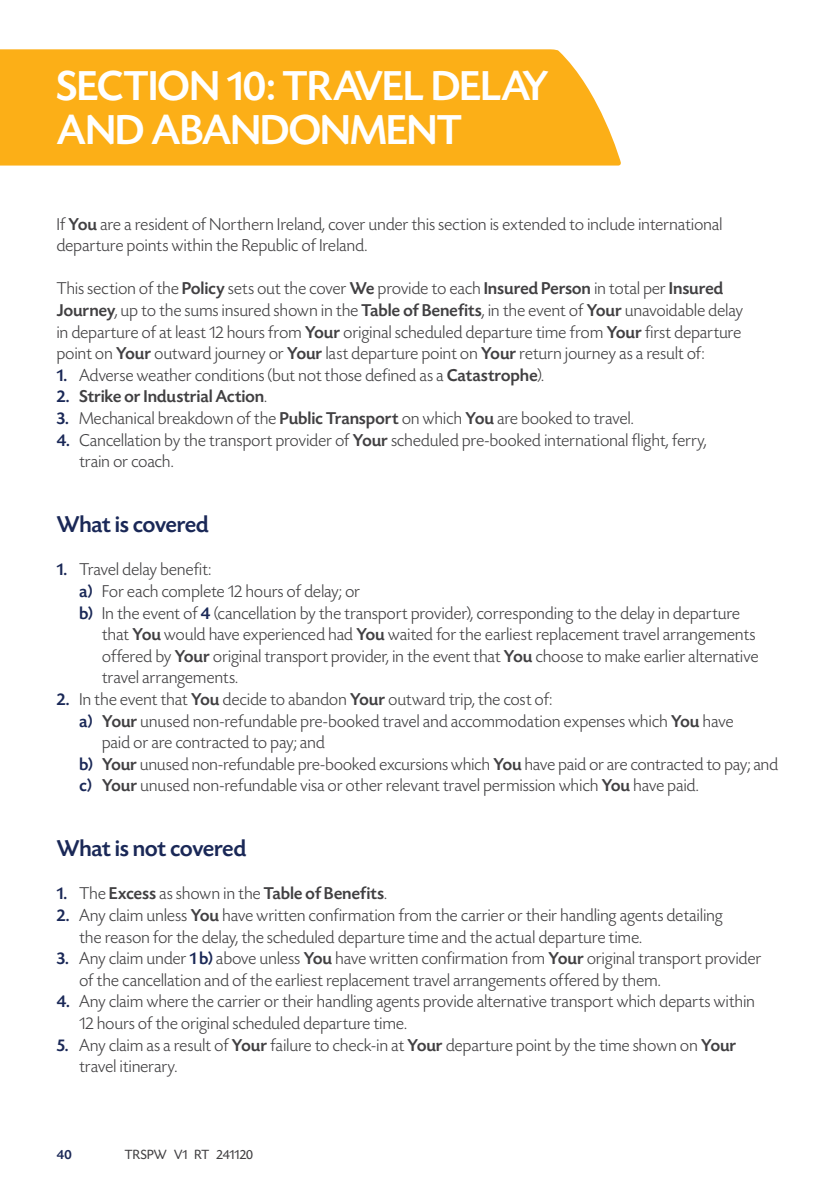
<style>
.page{position:relative;width:840px;height:1191px;background:#fff}
.page>*{position:absolute;margin:0;border:0;box-sizing:border-box;transform-origin:0 0}
.t1{font:500 44px/44px "Today SHOP";letter-spacing:.01em;color:#fff}
.t2{font:500 24px "Today SHOP";letter-spacing:.005em;color:#1a2857}
.t3{font:300 18px/21.6px "Today SHOP";letter-spacing:.02em;color:#414042}
.t4{font:500 18px "Today SHOP";letter-spacing:.02em;color:#414042}
.t5{font:14px "Today SHOP";letter-spacing:.01em;color:#414042}
.t6{font:500 14px "Today SHOP";color:#1a2857}
.s1{font-weight:500}
.s2{font-weight:500;color:#1a2857}
.s3{color:#1a2857}
.s4{font-weight:300}
</style>
<div class="page">
<div style="left:0;top:49px;width:621px;height:116px;background:#fcaf17"></div>
<h1 class="t1" style="left:57px;top:65px;width:493px">SECTION 10: TRAVEL DELAY<br>AND ABANDONMENT</h1>
<p class="t3" style="left:57px;top:214px;width:666px">If <span class="s1">You</span> are a resident of Northern Ireland, cover under this section is extended to include international departure points within the Republic of Ireland.</p>
<p class="t3" style="left:57px;top:278px;width:687px">This section of the <span class="s1">Policy</span> sets out the cover <span class="s1">We</span> provide to each <span class="s1">Insured Person</span> in total per <span class="s1">Insured Journey</span>, up to the sums insured shown in the <span class="s1">Table of Benefits</span>, in the event of <span class="s1">Your</span> unavoidable delay in departure of at least 12 hours from <span class="s1">Your</span> original scheduled departure time from <span class="s1">Your</span> first departure point on <span class="s1">Your</span> outward journey or <span class="s1">Your</span> last departure point on <span class="s1">Your</span> return journey as a result of:</p>
<p class="t3" style="left:57px;top:365px;width:488px"><span class="s2">1.</span> Adverse weather conditions (but not those defined as a <span class="s1">Catastrophe</span>).</p>
<p class="t4" style="left:57px;top:387px;width:211px"><span class="s3">2.</span> Strike or Industrial Action<span class="s4">.</span></p>
<p class="t3" style="left:57px;top:408px;width:577px"><span class="s2">3.</span> Mechanical breakdown of the <span class="s1">Public Transport</span> on which <span class="s1">You</span> are booked to travel.</p>
<p class="t3" style="left:79px;top:430px;width:628px;text-indent:-23px"><span class="s2">4.</span> Cancellation by the transport provider of <span class="s1">Your</span> scheduled pre-booked international flight, ferry, train or coach.</p>
<h2 class="t2" style="left:57px;top:512px;width:153px">What is covered</h2>
<p class="t3" style="left:57px;top:559px;width:156px"><span class="s2">1.</span> Travel delay benefit:</p>
<p class="t3" style="left:79px;top:581px;width:282px"><span class="s2">a)</span> For each complete 12 hours of delay; or</p>
<p class="t3" style="left:79px;top:602px;width:661px"><span class="s2">b)</span> In the event of <span class="s2">4</span> (cancellation by the transport provider), corresponding to the delay in departure</p>
<p class="t3" style="left:102px;top:624px;width:654px">that <span class="s1">You</span> would have experienced had <span class="s1">You</span> waited for the earliest replacement travel arrangements</p>
<p class="t3" style="left:102px;top:646px;width:657px">offered by <span class="s1">Your</span> original transport provider, in the event that <span class="s1">You</span> choose to make earlier alternative</p>
<p class="t3" style="left:102px;top:667px;width:137px">travel arrangements.</p>
<p class="t3" style="left:57px;top:689px;width:496px"><span class="s2">2.</span> In the event that <span class="s1">You</span> decide to abandon <span class="s1">Your</span> outward trip, the cost of:</p>
<p class="t3" style="left:79px;top:710px;width:655px"><span class="s2">a)</span> <span class="s1">Your</span> unused non-refundable pre-booked travel and accommodation expenses which <span class="s1">You</span> have</p>
<p class="t3" style="left:102px;top:732px;width:224px">paid or are contracted to pay; and</p>
<p class="t3" style="left:79px;top:754px;width:699px"><span class="s2">b)</span> <span class="s1">Your</span> unused non-refundable pre-booked excursions which <span class="s1">You</span> have paid or are contracted to pay; and</p>
<p class="t3" style="left:79px;top:775px;width:620px"><span class="s2">c)</span> <span class="s1">Your</span> unused non-refundable visa or other relevant travel permission which <span class="s1">You</span> have paid.</p>
<h2 class="t2" style="left:57px;top:836px;width:191px">What is not covered</h2>
<p class="t4" style="left:57px;top:884px;width:331px"><span class="s3">1.</span> <span class="s4">The</span> Excess <span class="s4">as shown in the</span> Table of Benefits<span class="s4">.</span></p>
<p class="t3" style="left:79px;top:905px;width:644px;text-indent:-23px"><span class="s2">2.</span> Any claim unless <span class="s1">You</span> have written confirmation from the carrier or their handling agents detailing the reason for the delay, the scheduled departure time and the actual departure time.</p>
<p class="t3" style="left:79px;top:948px;width:682px;text-indent:-23px"><span class="s2">3.</span> Any claim under <span class="s2">1 b)</span> above unless <span class="s1">You</span> have written confirmation from <span class="s1">Your</span> original transport provider of the cancellation and of the earliest replacement travel arrangements offered by them.</p>
<p class="t3" style="left:79px;top:991px;width:676px;text-indent:-23px"><span class="s2">4.</span> Any claim where the carrier or their handling agents provide alternative transport which departs within<br>12 hours of the original scheduled departure time.</p>
<p class="t3" style="left:79px;top:1034px;width:657px;text-indent:-23px"><span class="s2">5.</span> Any claim as a result of <span class="s1">Your</span> failure to check-in at <span class="s1">Your</span> departure point by the time shown on <span class="s1">Your </span>travel itinerary.</p>
<p class="t6" style="left:57px;top:1147px;width:17px">40</p>
<p class="t5" style="left:125px;top:1147px;width:130px">TRSPW V1 RT 241120</p>
</div>
